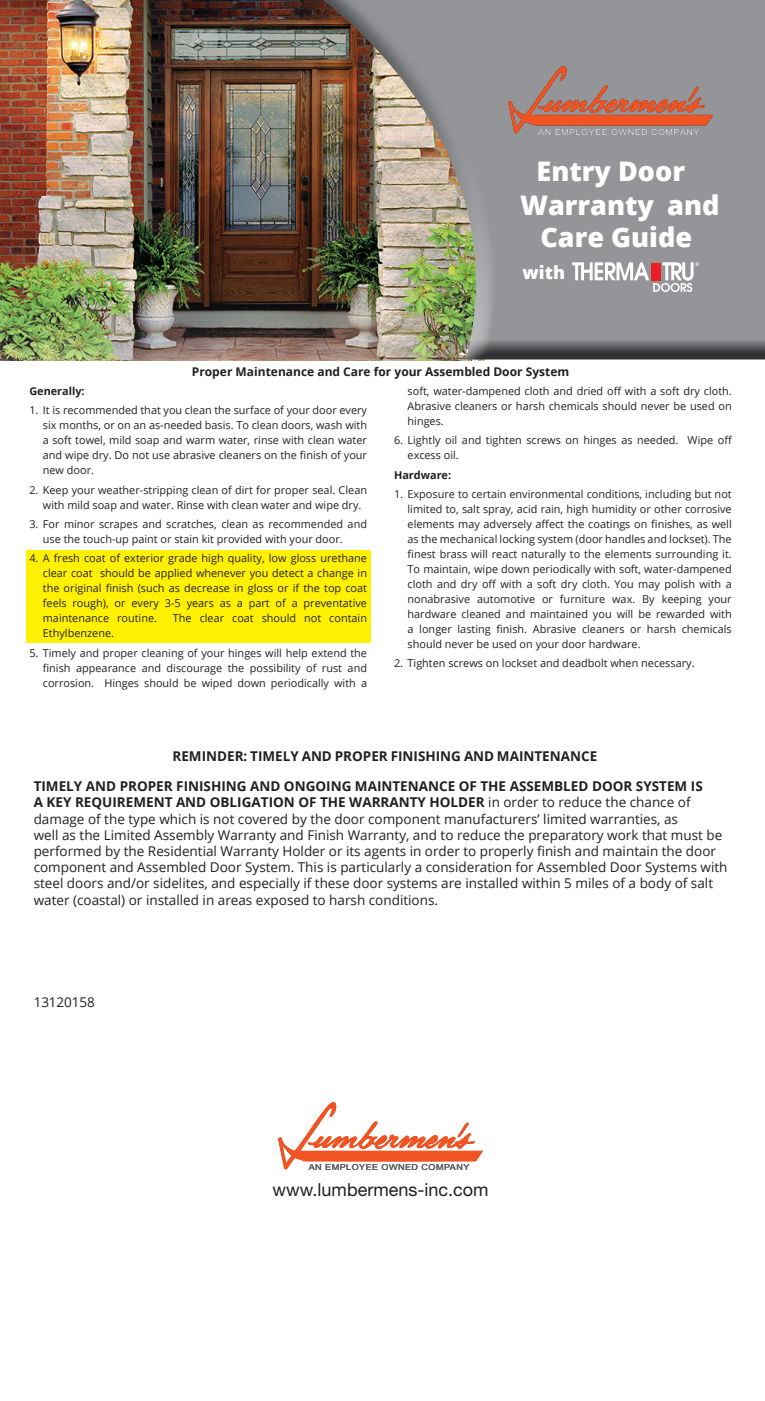
<style>
.page{position:relative;width:765px;height:1401px;background:#fff}
.page>*{position:absolute;margin:0;border:0;box-sizing:border-box;transform-origin:0 0}
.t1{font:800 27px/31.5px "Open Sans";color:#fff;text-align:center}
.t2{font:18px "Helvetica Neue LT Std";color:#231f20}
.t3{font:800 18px "Open Sans";color:#fff}
.t4{font:13.5px/16.2px "Open Sans";color:#231f20}
.t5{font:700 13.5px/29.7px "Open Sans";color:#231f20}
.t6{font:700 12px "Open Sans";color:#231f20}
.t7{font:10.8px/15px "Open Sans";color:#231f20;text-align:justify}
.t8{font:700 10.8px "Open Sans";color:#231f20}
.t9{font:8.25px "Arial";letter-spacing:.05em;color:#fff;scale:1.1 1}
.t10{font:8.25px "Arial";letter-spacing:.05em;color:#231f20;scale:1.1 1}
.s1{color:#231f20}
.s2{font-weight:700}
</style>
<div class="page">
<div style="left:26px;top:550px;width:345px;height:93px;background:#fff101"></div>
<img style="left:0;top:0;width:278px;height:360px">
<div style="left:278px;top:0;width:487px;height:361px;background:#231f20;opacity:.75"></div>
<svg style="left:572px;top:262px;width:127px;height:30px"></svg>
<div style="left:651px;top:263px;width:9px;height:17px;background:#ee1d23"></div>
<svg style="left:508px;top:66px;width:205px;height:68px;background:#aa8176"></svg>
<svg style="left:278px;top:1102px;width:205px;height:68px"></svg>
<p class="t9" style="left:538px;top:126px;width:148px">AN EMPLOYEE OWNED COMP<span class="s1">A</span>N<span class="s1">Y</span></p>
<h1 class="t1" style="left:536px;top:154px;width:150px">Entry Door</h1>
<h1 class="t1" style="left:520px;top:188px;width:201px">Warranty and<br>Care Guide</h1>
<h2 class="t3" style="left:522px;top:258px;width:44px">with</h2>
<p class="t6" style="left:192px;top:363px;width:379px">Proper Maintenance and Care for your Assembled Door System</p>
<p class="t8" style="left:29px;top:383px;width:57px">Generally:</p>
<p class="t7" style="left:43px;top:403px;width:326px;text-indent:-13px">1. It is recommended that you clean the surface of your door every six months, or on an as-needed basis. To clean doors, wash with a soft towel, mild soap and warm water, rinse with clean water and wipe dry. Do not use abrasive cleaners on the finish of your new door.</p>
<p class="t7" style="left:43px;top:482px;width:326px;text-indent:-13px">2. Keep your weather-stripping clean of dirt for proper seal. Clean with mild soap and water. Rinse with clean water and wipe dry.</p>
<p class="t7" style="left:43px;top:516px;width:326px;text-indent:-13px">3. For minor scrapes and scratches, clean as recommended and use the touch-up paint or stain kit provided with your door.</p>
<p class="t7" style="left:43px;top:551px;width:326px;text-indent:-13px">4. A fresh coat of exterior grade high quality, low gloss urethane clear coat should be applied whenever you detect a change in the original finish (such as decrease in gloss or if the top coat feels rough), or every 3-5 years as a part of a preventative maintenance routine.</p>
<p class="t7" style="left:173px;top:611px;width:196px">The clear coat should not contain</p>
<p class="t7" style="left:43px;top:626px;width:73px">Ethylbenzene.</p>
<p class="t7" style="left:43px;top:645px;width:326px;text-indent:-13px">5. Timely and proper cleaning of your hinges will help extend the finish appearance and discourage the possibility of rust and corrosion. Hinges should be wiped down periodically with a</p>
<p class="t7" style="left:407px;top:383px;width:326px">soft, water-dampened cloth and dried off with a soft dry cloth.<br>Abrasive cleaners or harsh chemicals should never be used on hinges.</p>
<p class="t7" style="left:407px;top:433px;width:326px;text-indent:-13px">6. Lightly oil and tighten screws on hinges as needed. Wipe off excess oil.</p>
<p class="t8" style="left:394px;top:467px;width:59px">Hardware:</p>
<p class="t7" style="left:407px;top:486px;width:326px;text-indent:-13px">1. Exposure to certain environmental conditions, including but not limited to, salt spray, acid rain, high humidity or other corrosive elements may adversely affect the coatings on finishes, as well as the mechanical locking system (door handles and lockset). The finest brass will react naturally to the elements surrounding it.<br>To maintain, wipe down periodically with soft, water-dampened cloth and dry off with a soft dry cloth. You may polish with a nonabrasive automotive or furniture wax. By keeping your hardware cleaned and maintained you will be rewarded with a longer lasting finish. Abrasive cleaners or harsh chemicals should never be used on your door hardware.</p>
<p class="t7" style="left:394px;top:656px;width:302px">2. Tighten screws on lockset and deadbolt when necessary.</p>
<p class="t5" style="left:34px;top:741px;width:670px;text-indent:139px">REMINDER: TIMELY AND PROPER FINISHING AND MAINTENANCE<br>TIMELY AND PROPER FINISHING AND ONGOING MAINTENANCE OF THE ASSEMBLED DOOR SYSTEM IS</p>
<p class="t4" style="left:34px;top:794px;width:695px"><span class="s2">A KEY REQUIREMENT AND OBLIGATION OF THE WARRANTY HOLDER</span> in order to reduce the chance of damage of the type which is not covered by the door component manufacturers’ limited warranties, as<br>well as the Limited Assembly Warranty and Finish Warranty, and to reduce the preparatory work that must be performed by the Residential Warranty Holder or its agents in order to properly finish and maintain the door component and Assembled Door System. This is particularly a consideration for Assembled Door Systems with steel doors and/or sidelites, and especially if these door systems are installed within 5 miles of a body of salt water (coastal) or installed in areas exposed to harsh conditions.</p>
<p class="t4" style="left:34px;top:994px;width:63px">13120158</p>
<p class="t10" style="left:309px;top:1162px;width:147px">AN EMPLOYEE OWNED COMPANY</p>
<h2 class="t2" style="left:273px;top:1179px;width:217px">www.lumbermens-inc.com</h2>
</div>
